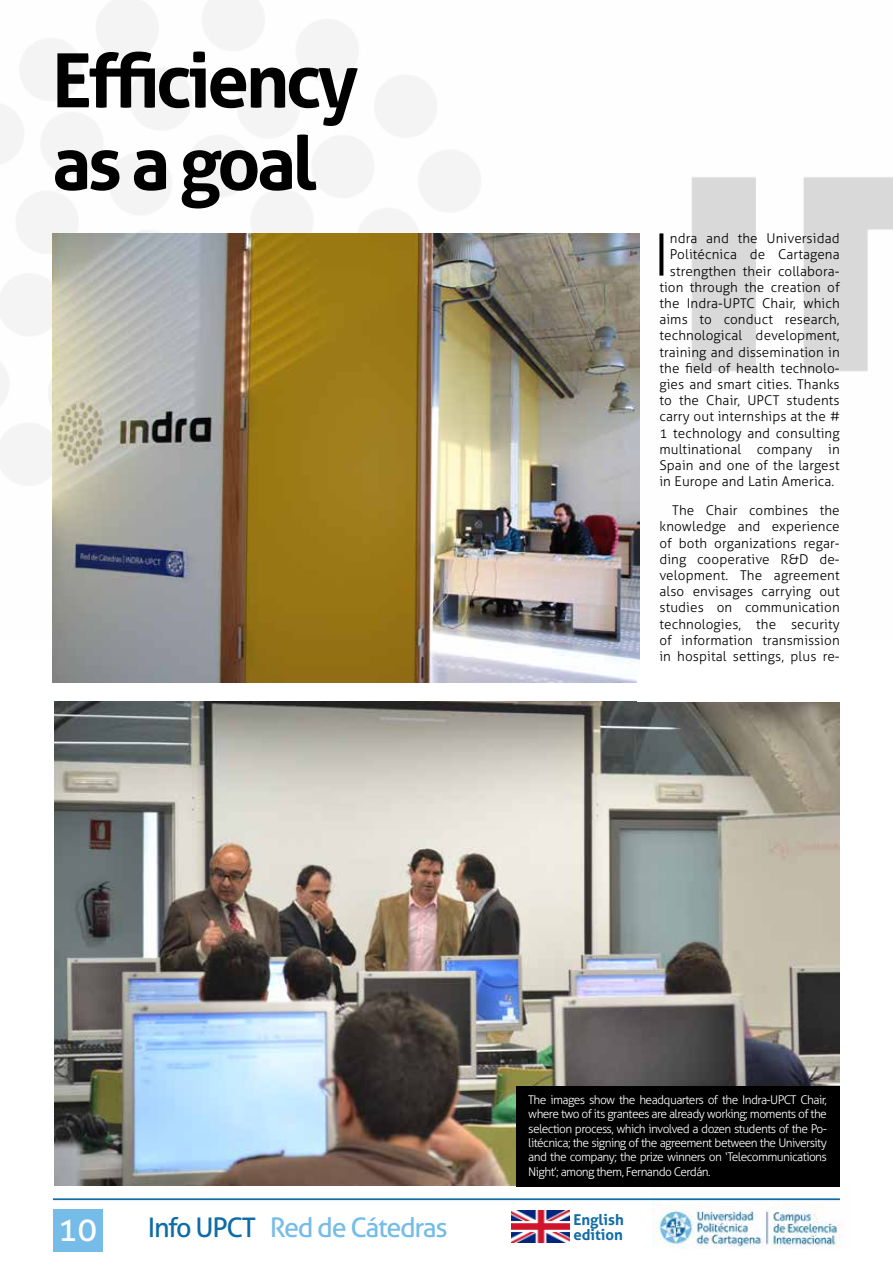
<style>
.page{position:relative;width:893px;height:1263px;background:#fff}
.page>*{position:absolute;margin:0;border:0;box-sizing:border-box;transform-origin:0 0}
.t1{font:700 75px/82.5px "Aller";letter-spacing:-.05em;color:#000}
.t2{font:300 58.5px "Aller";color:#000}
.t3{font:33px "Aller";color:#fff}
.t4{font:27px "Aller";letter-spacing:-.05em;color:#75bce8}
.t5{font:700 15px/15px "Aller";color:#0f6ca5}
.t6{font:300 13.5px/16.2px "Aller";letter-spacing:.01em;color:#000;text-align:justify}
.t7{font:300 12px/14.4px "Aller";letter-spacing:-.05em;color:#fff;text-align:justify}
.s1{color:#0f6ca5}
</style>
<div class="page">
<img style="left:54px;top:702px;width:786px;height:484px">
<img style="left:0;top:0;width:893px;height:485px">
<div style="left:516px;top:1086px;width:324px;height:100px;background:#000"></div>
<img style="left:52px;top:233px;width:588px;height:449px">
<div style="left:637px;top:675px;width:247px;height:27px;background:#fff"></div>
<div style="left:53px;top:1209px;width:49px;height:42px;background:#75bce8"></div>
<img style="left:653px;top:1200px;width:190px;height:48px">
<div style="left:53px;top:1198px;width:787px;height:2px;border:1px solid #0f6ca5"></div>
<img style="left:512px;top:1211px;width:58px;height:31px">
<h1 class="t1" style="left:52px;top:39px;width:308px">Efficiency as a goal</h1>
<h2 class="t2" style="left:653px;top:220px;width:17px">I</h2>
<p class="t6" style="left:670px;top:230px;width:171px">ndra and the Universidad</p>
<p class="t6" style="left:670px;top:246px;width:171px">Politécnica de Cartagena</p>
<p class="t6" style="left:670px;top:263px;width:171px">strengthen their collabora-</p>
<p class="t6" style="left:659px;top:279px;width:182px">tion through the creation of</p>
<p class="t6" style="left:659px;top:295px;width:182px">the Indra-UPTC Chair, which</p>
<p class="t6" style="left:659px;top:311px;width:182px">aims to conduct research,</p>
<p class="t6" style="left:659px;top:327px;width:182px">technological development,</p>
<p class="t6" style="left:659px;top:344px;width:182px">training and dissemination in</p>
<p class="t6" style="left:659px;top:360px;width:182px">the field of health technolo-</p>
<p class="t6" style="left:659px;top:376px;width:182px">gies and smart cities. Thanks</p>
<p class="t6" style="left:659px;top:392px;width:182px">to the Chair, UPCT students</p>
<p class="t6" style="left:659px;top:408px;width:182px">carry out internships at the #</p>
<p class="t6" style="left:659px;top:425px;width:182px">1 technology and consulting</p>
<p class="t6" style="left:659px;top:441px;width:182px">multinational company in</p>
<p class="t6" style="left:659px;top:457px;width:182px">Spain and one of the largest</p>
<p class="t6" style="left:659px;top:473px;width:176px">in Europe and Latin America.</p>
<p class="t6" style="left:659px;top:502px;width:182px;text-indent:13px">The Chair combines the knowledge and experience of both organizations regar&shy;ding cooperative R&amp;D de&shy;velopment. The agreement also envisages carrying out studies on communication technologies, the security of information transmission in hospital settings, plus re-</p>
<p class="t7" style="left:528px;top:1092px;width:300px">The images show the headquarters of the Indra-UPCT Chair, where two of its grantees are already working; moments of the selection process, which involved a dozen students of the Po&shy;litécnica; the signing of the agreement between the University and the company; the prize winners on ‘Telecommunications Night’; among them, Fernando Cerdán.</p>
<h3 class="t3" style="left:58px;top:1209px;width:41px">10</h3>
<p class="t5" style="left:573px;top:1212px;width:52px">English edition</p>
<h3 class="t4" style="left:148px;top:1210px;width:301px"><span class="s1">Info UPCT</span> Red de Cátedras</h3>
</div>
